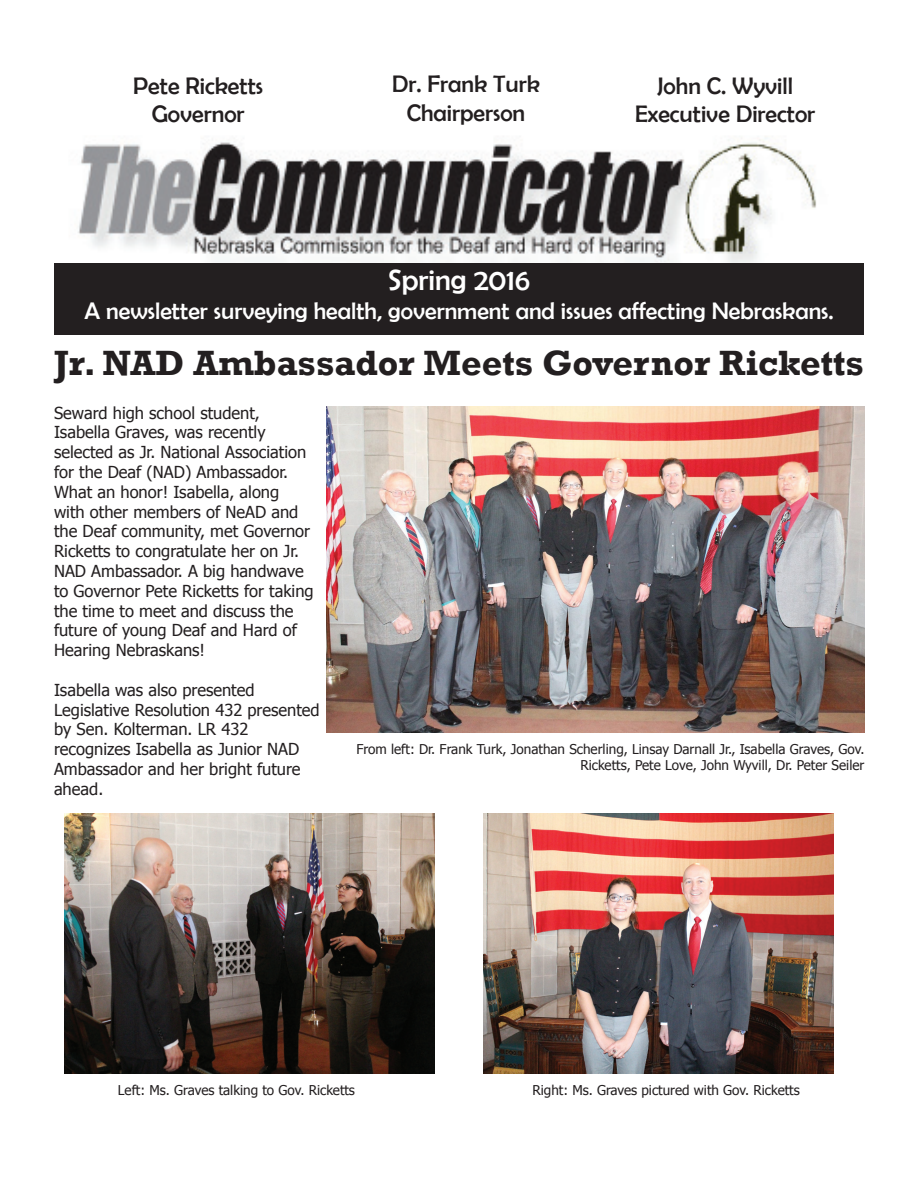
<style>
.page{position:relative;width:918px;height:1188px;background:#fff}
.page>*{position:absolute;margin:0;border:0;box-sizing:border-box;transform-origin:0 0}
.t1{font:700 36px "Rockwell";color:#231f20}
.t2{font:30px "Berlin Sans FB";color:#fff}
.t3{font:24px/28.8px "Berlin Sans FB";color:#231f20;text-align:center}
.t4{font:24px "Berlin Sans FB";color:#fff}
.t5{font:16.5px/19.8px "Tahoma";color:#231f20}
.t6{font:13.5px/16.2px "Tahoma";color:#231f20;text-align:right}
</style>
<div class="page">
<img style="left:78px;top:136px;width:738px;height:127px">
<div style="left:54px;top:263px;width:810px;height:72px;background:#231f20"></div>
<img style="left:327px;top:406px;width:537px;height:326px">
<img style="left:65px;top:814px;width:369px;height:259px">
<img style="left:484px;top:814px;width:350px;height:259px">
<h3 class="t3" style="left:133px;top:71px;width:131px">Pete Ricketts<br>Governor</h3>
<h3 class="t3" style="left:392px;top:69px;width:149px">Dr. Frank Turk<br>Chairperson</h3>
<h3 class="t3" style="left:635px;top:71px;width:182px">John C. Wyvill<br>Executive Director</h3>
<h2 class="t2" style="left:388px;top:263px;width:144px">Spring 2016</h2>
<h3 class="t4" style="left:84px;top:298px;width:751px">A newsletter surveying health, government and issues affecting Nebraskans.</h3>
<h1 class="t1" style="left:54px;top:341px;width:811px">Jr. NAD Ambassador Meets Governor Ricketts</h1>
<p class="t5" style="left:54px;top:404px;width:261px">Seward high school student,<br>Isabella Graves, was recently selected as Jr. National Association for the Deaf (NAD) Ambassador.<br>What an honor! Isabella, along with other members of NeAD and the Deaf community, met Governor<br>Ricketts to congratulate her on Jr.<br>NAD Ambassador. A big handwave to Governor Pete Ricketts for taking the time to meet and discuss the future of young Deaf and Hard of<br>Hearing Nebraskans!</p>
<p class="t5" style="left:54px;top:681px;width:267px">Isabella was also presented<br>Legislative Resolution 432 presented by Sen. Kolterman. LR 432 recognizes Isabella as Junior NAD<br>Ambassador and her bright future ahead.</p>
<p class="t6" style="left:356px;top:742px;width:510px">From left: Dr. Frank Turk, Jonathan Scherling, Linsay Darnall Jr., Isabella Graves, Gov.<br>Ricketts, Pete Love, John Wyvill, Dr. Peter Seiler</p>
<p class="t6" style="left:118px;top:1082px;width:239px">Left: Ms. Graves talking to Gov. Ricketts</p>
<p class="t6" style="left:532px;top:1082px;width:269px">Right: Ms. Graves pictured with Gov. Ricketts</p>
</div>
